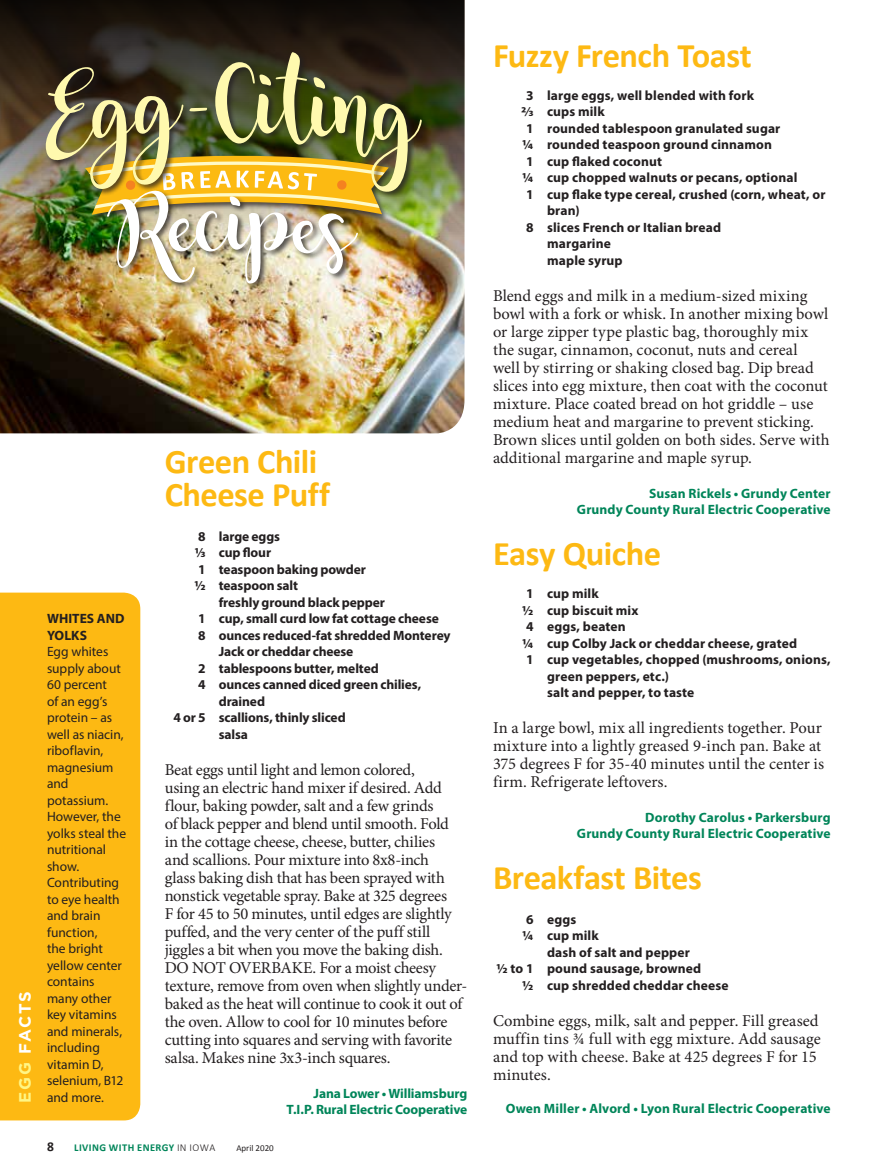
<style>
.page{position:relative;width:878px;height:1175px;background:#fff}
.page>*{position:absolute;margin:0;border:0;box-sizing:border-box;transform-origin:0 0}
.t1{font:700 34.5px/33px "Calibri";letter-spacing:-.015em;color:#fdb913}
.t2{font:16.5px/18px "Minion Pro";letter-spacing:-.005em;color:#231f20}
.t3{font:700 16.5px "Gotham";letter-spacing:.105em;color:#fff}
.t4{font:700 13.5px/16.5px "Myriad Pro";letter-spacing:.01em;color:#231f20}
.t5{font:13.5px/16.5px "Myriad Pro";letter-spacing:-.005em;color:#231f20}
.t6{font:700 13.5px/16.5px "Myriad Pro";letter-spacing:-.01em;color:#231f20}
.t7{font:700 13.5px/16.5px "Myriad Pro";letter-spacing:.01em;color:#008559;text-align:right}
.t8{font:700 13.5px/16.5px "Myriad Pro";letter-spacing:-.01em;color:#008559;text-align:right}
.t9{font:700 13.5px "Calibri";color:#231f20}
.t10{font:700 10.5px "Calibri";letter-spacing:.04em;color:#008559}
.t11{font:9px "Calibri";color:#231f20}
.s1{color:#fff685}
.s2{font-weight:300;color:#231f20}
</style>
<div class="page">
<img style="left:0;top:0;width:464px;height:433px">
<div style="left:44px;top:51px;width:385px;height:148px;background:#231f20;opacity:.75"></div>
<div style="left:106px;top:189px;width:259px;height:102px;background:#231f20;opacity:.75"></div>
<img style="left:46px;top:52px;width:376px;height:232px">
<div style="left:0;top:592px;width:141px;height:529px;background:#fdb913"></div>
<p class="t3" style="left:14px;top:1102px;width:113px;rotate:-90deg"><span class="s1">EGG</span> FACTS</p>
<p class="t4" style="left:47px;top:610px;width:79px">WHITES AND<br>YOLKS</p>
<p class="t5" style="left:47px;top:643px;width:81px">Egg whites supply about<br>60 percent<br>of an egg’s protein – as well as niacin, riboflavin, magnesium and potassium.<br>However, the yolks steal the nutritional show.<br>Contributing to eye health and brain function,<br>the bright yellow center contains many other key vitamins and minerals, including vitamin D, selenium, B12 and more.</p>
<h1 class="t1" style="left:165px;top:445px;width:167px">Green Chili<br>Cheese Puff</h1>
<p class="t6" style="left:194px;top:527px;width:173px">8 large eggs<br>1/3 cup flour<br>1 teaspoon baking powder ½ teaspoon salt</p>
<p class="t6" style="left:219px;top:593px;width:168px">freshly ground black pepper</p>
<p class="t6" style="left:198px;top:610px;width:242px">1 cup, small curd low fat cottage cheese</p>
<p class="t6" style="left:198px;top:626px;width:254px">8 ounces reduced-fat shredded Monterey</p>
<p class="t6" style="left:219px;top:643px;width:136px">Jack or cheddar cheese</p>
<p class="t6" style="left:198px;top:659px;width:182px">2 tablespoons butter, melted</p>
<p class="t6" style="left:198px;top:676px;width:224px">4 ounces canned diced green chilies,</p>
<p class="t6" style="left:219px;top:692px;width:48px">drained</p>
<p class="t6" style="left:173px;top:709px;width:174px">4 or 5 scallions, thinly sliced</p>
<p class="t4" style="left:219px;top:725px;width:31px">salsa</p>
<p class="t2" style="left:165px;top:760px;width:304px">Beat eggs until light and lemon colored,<br>using an electric hand mixer if desired. Add flour, baking powder, salt and a few grinds<br>of black pepper and blend until smooth. Fold<br>in the cottage cheese, cheese, butter, chilies<br>and scallions. Pour mixture into 8x8-inch<br>glass baking dish that has been sprayed with nonstick vegetable spray. Bake at 325 degrees<br>F for 45 to 50 minutes, until edges are slightly puffed, and the very center of the puff still jiggles a bit when you move the baking dish.<br>DO NOT OVERBAKE. For a moist cheesy texture, remove from oven when slightly under&shy;baked as the heat will continue to cook it out of the oven. Allow to cool for 10 minutes before cutting into squares and serving with favorite salsa. Makes nine 3x3-inch squares.</p>
<p class="t8" style="left:286px;top:1084px;width:182px">Jana Lower • Williamsburg<br>T.I.P. Rural Electric Cooperative</p>
<p class="t9" style="left:47px;top:1138px;width:8px">8</p>
<p class="t10" style="left:74px;top:1141px;width:142px">LIVING WITH ENERGY <span class="s2">IN IOWA</span></p>
<p class="t11" style="left:236px;top:1142px;width:39px">April 2020</p>
<h1 class="t1" style="left:493px;top:39px;width:260px">Fuzzy French Toast</h1>
<p class="t4" style="left:526px;top:87px;width:229px">3 large eggs, well blended with fork</p>
<p class="t4" style="left:521px;top:103px;width:85px">2/3 cups milk</p>
<p class="t4" style="left:526px;top:120px;width:256px">1 rounded tablespoon granulated sugar</p>
<p class="t4" style="left:522px;top:136px;width:251px">¼ rounded teaspoon ground cinnamon</p>
<p class="t4" style="left:526px;top:153px;width:137px">1 cup flaked coconut</p>
<p class="t4" style="left:522px;top:169px;width:276px">¼ cup chopped walnuts or pecans, optional</p>
<p class="t4" style="left:526px;top:186px;width:301px">1 cup flake type cereal, crushed (corn, wheat, or</p>
<p class="t4" style="left:547px;top:202px;width:34px">bran)</p>
<p class="t4" style="left:526px;top:219px;width:197px">8 slices French or Italian bread</p>
<p class="t4" style="left:547px;top:235px;width:65px">margarine</p>
<p class="t4" style="left:547px;top:252px;width:77px">maple syrup</p>
<p class="t2" style="left:493px;top:287px;width:338px">Blend eggs and milk in a medium-sized mixing bowl with a fork or whisk. In another mixing bowl or large zipper type plastic bag, thoroughly mix the sugar, cinnamon, coconut, nuts and cereal<br>well by stirring or shaking closed bag. Dip bread slices into egg mixture, then coat with the coconut mixture. Place coated bread on hot griddle – use medium heat and margarine to prevent sticking.<br>Brown slices until golden on both sides. Serve with additional margarine and maple syrup.</p>
<p class="t7" style="left:577px;top:484px;width:255px">Susan Rickels • Grundy Center<br>Grundy County Rural Electric Cooperative</p>
<h1 class="t1" style="left:493px;top:537px;width:170px">Easy Quiche</h1>
<p class="t4" style="left:526px;top:585px;width:74px">1 cup milk</p>
<p class="t4" style="left:522px;top:601px;width:118px">½ cup biscuit mix</p>
<p class="t4" style="left:526px;top:618px;width:101px">4 eggs, beaten</p>
<p class="t4" style="left:522px;top:634px;width:276px">¼ cup Colby Jack or cheddar cheese, grated</p>
<p class="t4" style="left:526px;top:651px;width:306px">1 cup vegetables, chopped (mushrooms, onions,</p>
<p class="t4" style="left:547px;top:667px;width:123px">green peppers, etc.)</p>
<p class="t4" style="left:547px;top:684px;width:149px">salt and pepper, to taste</p>
<p class="t2" style="left:493px;top:719px;width:332px">In a large bowl, mix all ingredients together. Pour mixture into a lightly greased 9-inch pan. Bake at 375 degrees F for 35-40 minutes until the center is firm. Refrigerate leftovers.</p>
<p class="t7" style="left:577px;top:808px;width:255px">Dorothy Carolus • Parkersburg<br>Grundy County Rural Electric Cooperative</p>
<h1 class="t1" style="left:493px;top:861px;width:210px">Breakfast Bites</h1>
<p class="t4" style="left:526px;top:910px;width:52px">6 eggs</p>
<p class="t4" style="left:522px;top:927px;width:78px">¼ cup milk</p>
<p class="t4" style="left:547px;top:943px;width:144px">dash of salt and pepper</p>
<p class="t4" style="left:496px;top:960px;width:206px">½ to 1 pound sausage, browned</p>
<p class="t4" style="left:522px;top:976px;width:208px">½ cup shredded cheddar cheese</p>
<p class="t2" style="left:493px;top:1011px;width:329px">Combine eggs, milk, salt and pepper. Fill greased muffin tins ¾ full with egg mixture. Add sausage and top with cheese. Bake at 425 degrees F for 15 minutes.</p>
<p class="t7" style="left:506px;top:1099px;width:326px">Owen Miller • Alvord • Lyon Rural Electric Cooperative</p>
</div>
